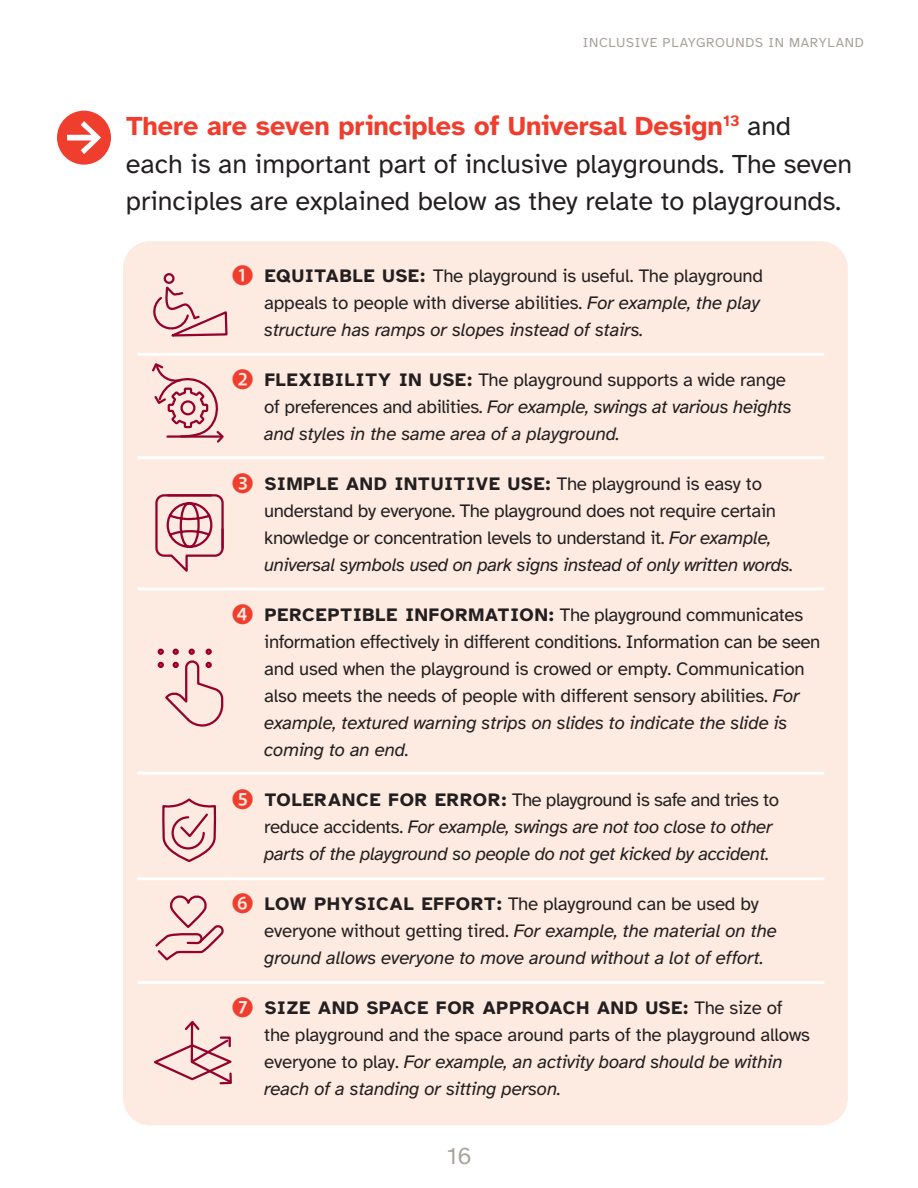
<style>
.page{position:relative;width:918px;height:1188px;background:#fff}
.page>*{position:absolute;margin:0;border:0;box-sizing:border-box;transform-origin:0 0}
.t1{font:27px/37.5px "Atkinson Hyperlegible";color:#231f20}
.t2{font:24px "Atkinson Hyperlegible";color:#a9a39e}
.t3{font:18.75px/27px "Atkinson Hyperlegible";letter-spacing:-.02em;color:#231f20}
.t4{font:italic 18.75px/27px "Atkinson Hyperlegible";letter-spacing:-.01em;color:#231f20}
.t5{font:700 18.75px "Atkinson Hyperlegible";letter-spacing:.05em;color:#231f20}
.t6{font:13.5px "Atkinson Hyperlegible";letter-spacing:.05em;color:#a9a39e}
.s1{font-weight:700;color:#ef3e2e}
.s2{font-weight:700}
.s3{font-style:normal}
.s4{font-weight:400}
.s5{font-style:italic}
</style>
<div class="page">
<div style="left:123px;top:241px;width:725px;height:884px;background:#fdeae0;border-radius:27px"></div>
<div style="left:57px;top:111px;width:54px;height:54px;background:#ef3e2e;border-radius:50%"></div>
<svg style="left:67px;top:121px;width:34px;height:33px"></svg>
<hr style="left:137px;top:353px;width:687px;height:3px;background:#fff">
<hr style="left:137px;top:456px;width:687px;height:3px;background:#fff">
<hr style="left:137px;top:587px;width:687px;height:3px;background:#fff">
<hr style="left:137px;top:772px;width:687px;height:3px;background:#fff">
<hr style="left:137px;top:877px;width:687px;height:3px;background:#fff">
<hr style="left:137px;top:981px;width:687px;height:3px;background:#fff">
<svg style="left:158px;top:649px;width:66px;height:78px"></svg>
<svg style="left:162px;top:798px;width:55px;height:64px"></svg>
<svg style="left:155px;top:895px;width:69px;height:64px"></svg>
<svg style="left:152px;top:363px;width:72px;height:80px"></svg>
<svg style="left:155px;top:494px;width:69px;height:78px"></svg>
<svg style="left:153px;top:273px;width:75px;height:64px"></svg>
<svg style="left:154px;top:1020px;width:78px;height:65px"></svg>
<p class="t6" style="left:583px;top:36px;width:283px">INCLUSIVE PLAYGROUNDS IN MARYLAND</p>
<h3 class="t1" style="left:126px;top:108px;width:728px"><span class="s1">There are seven principles of Universal Design</span><sup>13</sup> and each is an important part of inclusive playgrounds. The seven principles are explained below as they relate to playgrounds.</h3>
<h4 class="t3" style="left:265px;top:263px;width:500px"><span class="s2">EQUITABLE USE:</span> The playground is useful. The playground</h4>
<p class="t4" style="left:264px;top:290px;width:497px"><span class="s3">appeals to people with diverse abilities.</span> For example, the play structure has ramps or slopes instead of stairs.</p>
<h4 class="t3" style="left:265px;top:367px;width:523px"><span class="s2">FLEXIBILITY IN USE:</span> The playground supports a wide range</h4>
<p class="t4" style="left:264px;top:394px;width:529px"><span class="s3">of preferences and abilities.</span> For example, swings at various heights and styles in the same area of a playground.</p>
<h4 class="t5" style="left:265px;top:473px;width:499px">SIMPLE AND INTUITIVE USE: <span class="s4">The playground is easy to</span></h4>
<p class="t3" style="left:264px;top:498px;width:531px">understand by everyone. The playground does not require certain knowledge or concentration levels to understand it. <span class="s5">For example, universal symbols used on park signs instead of only written words.</span></p>
<h4 class="t3" style="left:265px;top:602px;width:540px"><span class="s2">PERCEPTIBLE INFORMATION:</span> The playground communicates</h4>
<p class="t3" style="left:264px;top:629px;width:558px">information effectively in different conditions. Information can be seen and used when the playground is crowed or empty. Communication also meets the needs of people with different sensory abilities. <span class="s5">For example, textured warning strips on slides to indicate the slide is coming to an end.</span></p>
<h4 class="t3" style="left:265px;top:787px;width:516px"><span class="s2">TOLERANCE FOR ERROR:</span> The playground is safe and tries to</h4>
<p class="t4" style="left:264px;top:814px;width:510px"><span class="s3">reduce accidents.</span> For example, swings are not too close to other parts of the playground so people do not get kicked by accident.</p>
<h4 class="t3" style="left:265px;top:890px;width:496px"><span class="s2">LOW PHYSICAL EFFORT:</span> The playground can be used by</h4>
<p class="t4" style="left:264px;top:917px;width:514px"><span class="s3">everyone without getting tired.</span> For example, the material on the ground allows everyone to move around without a lot of effort.</p>
<h4 class="t5" style="left:265px;top:997px;width:519px">SIZE AND SPACE FOR APPROACH AND USE: <span class="s4">The size of</span></h4>
<p class="t4" style="left:264px;top:1021px;width:547px"><span class="s3">the playground and the space around parts of the playground allows everyone to play.</span> For example, an activity board should be within reach of a standing or sitting person.</p>
<p class="t2" style="left:447px;top:1142px;width:26px">16</p>
</div>
